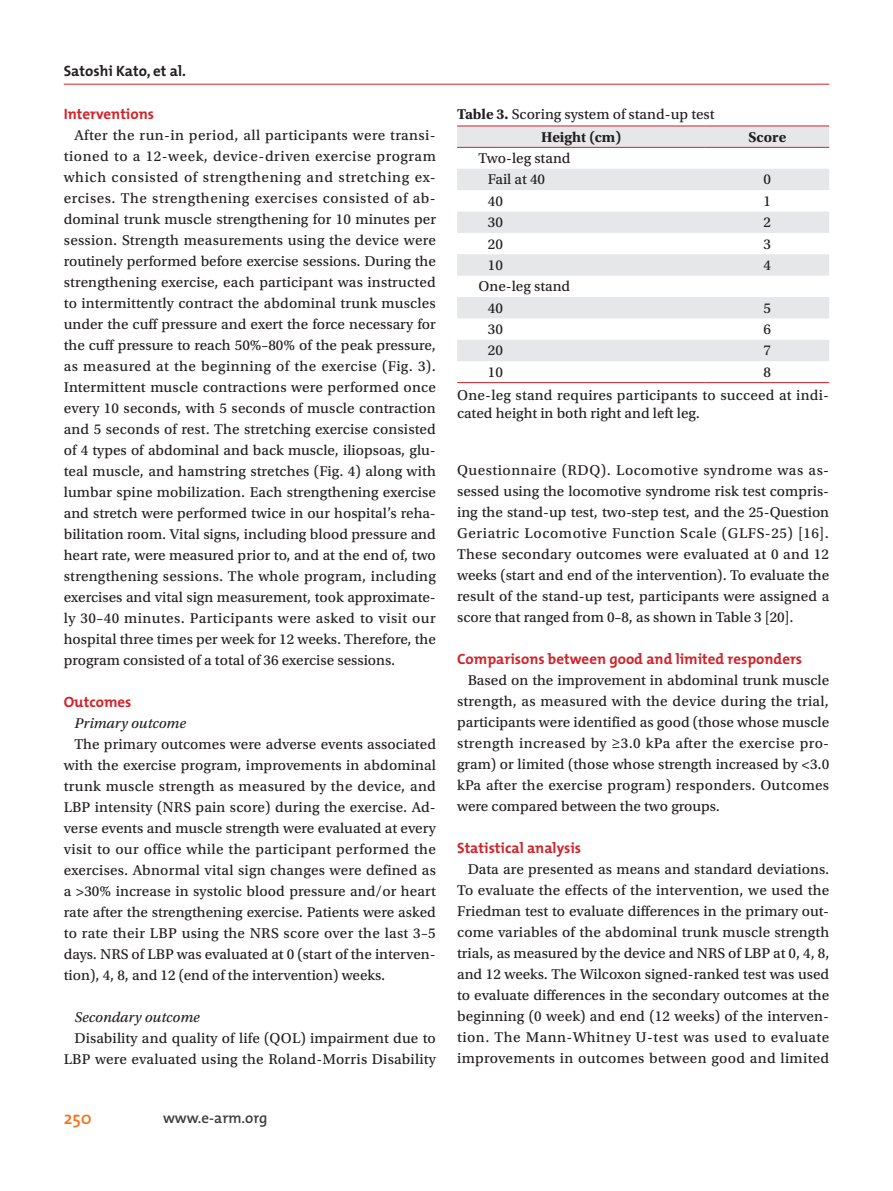
<style>
.page{position:relative;width:893px;height:1191px;background:#fff}
.page>*{position:absolute;margin:0;border:0;box-sizing:border-box;transform-origin:0 0}
.t1{font:600 18px "The Mix";color:#f47321}
.바탕글{font:15px/21px "Utopia Std Capt";letter-spacing:.005em;color:#231f20;text-align:justify}
.표{font:15px/18px "Utopia Std Capt";color:#231f20}
._1{font:700 15px "The Mix";color:#d1232a}
._1__제목{font:15px "Utopia Std Capt It";color:#231f20}
.t2{font:700 15px "The Mix";color:#231f20}
.표1라인{font:700 15px "Utopia Std";color:#231f20}
.t3{font:600 15px "The Mix";color:#3e3e3f}
.s1{font-family:"Utopia Std";font-weight:700}
</style>
<div class="page">
<hr style="left:64px;top:84px;width:765px;height:1px;background:#d1232a">
<svg style="left:457px;top:127px;width:372px;height:234px;fill:#e6e7e9"></svg>
<hr style="left:457px;top:126px;width:248px;height:1px;background:#d1232a">
<hr style="left:705px;top:126px;width:124px;height:1px;background:#d1232a">
<hr style="left:457px;top:147px;width:248px;height:1px;background:#d1232a">
<hr style="left:705px;top:147px;width:124px;height:1px;background:#d1232a">
<hr style="left:457px;top:382px;width:248px;height:1px;background:#d1232a">
<hr style="left:705px;top:382px;width:124px;height:1px;background:#d1232a">
<p class="t2" style="left:64px;top:59px;width:124px">Satoshi Kato, et al.</p>
<p class="_1" style="left:64px;top:101px;width:92px">Interventions</p>
<p class="바탕글" style="left:64px;top:125px;width:374px;text-indent:11px">After the run-in period, all participants were transi&shy;tioned to a 12-week, device-driven exercise program which consisted of strengthening and stretching ex&shy;ercises. The strengthening exercises consisted of ab&shy;dominal trunk muscle strengthening for 10 minutes per session. Strength measurements using the device were routinely performed before exercise sessions. During the strengthening exercise, each participant was instructed to intermittently contract the abdominal trunk muscles under the cuff pressure and exert the force necessary for the cuff pressure to reach 50%–80% of the peak pressure, as measured at the beginning of the exercise (Fig. 3).<br>Intermittent muscle contractions were performed once every 10 seconds, with 5 seconds of muscle contraction and 5 seconds of rest. The stretching exercise consisted of 4 types of abdominal and back muscle, iliopsoas, glu&shy;teal muscle, and hamstring stretches (Fig. 4) along with lumbar spine mobilization. Each strengthening exercise and stretch were performed twice in our hospital’s reha&shy;bilitation room. Vital signs, including blood pressure and heart rate, were measured prior to, and at the end of, two strengthening sessions. The whole program, including exercises and vital sign measurement, took approximate&shy;ly 30–40 minutes. Participants were asked to visit our hospital three times per week for 12 weeks. Therefore, the program consisted of a total of 36 exercise sessions.</p>
<p class="_1" style="left:64px;top:689px;width:69px">Outcomes</p>
<p class="_1__제목" style="left:74px;top:715px;width:113px">Primary outcome</p>
<p class="바탕글" style="left:64px;top:734px;width:374px;text-indent:11px">The primary outcomes were adverse events associated with the exercise program, improvements in abdominal trunk muscle strength as measured by the device, and LBP intensity (NRS pain score) during the exercise. Ad&shy;verse events and muscle strength were evaluated at every visit to our office while the participant performed the exercises. Abnormal vital sign changes were defined as a &gt;30% increase in systolic blood pressure and/or heart rate after the strengthening exercise. Patients were asked to rate their LBP using the NRS score over the last 3–5 days. NRS of LBP was evaluated at 0 (start of the interven&shy;tion), 4, 8, and 12 (end of the intervention) weeks.</p>
<p class="_1__제목" style="left:74px;top:1009px;width:127px">Secondary outcome</p>
<p class="바탕글" style="left:64px;top:1028px;width:374px;text-align:right">Disability and quality of life (QOL) impairment due to<br>LBP were evaluated using the Roland-Morris Disability</p>
<p class="t1" style="left:64px;top:1102px;width:29px">250</p>
<p class="t3" style="left:163px;top:1105px;width:106px">www.e-arm.org</p>
<p class="표" style="left:457px;top:105px;width:259px"><span class="s1">Table 3.</span> Scoring system of stand-up test</p>
<p class="표1라인" style="left:541px;top:128px;width:82px">Height (cm)</p>
<p class="표1라인" style="left:748px;top:128px;width:39px">Score</p>
<p class="표" style="left:478px;top:149px;width:94px">Two-leg stand</p>
<p class="표" style="left:488px;top:171px;width:59px">Fail at 40</p>
<p class="표" style="left:764px;top:171px;width:9px">0</p>
<p class="표" style="left:488px;top:192px;width:17px">40</p>
<p class="표" style="left:764px;top:192px;width:9px">1</p>
<p class="표" style="left:488px;top:214px;width:17px">30</p>
<p class="표" style="left:764px;top:214px;width:9px">2</p>
<p class="표" style="left:488px;top:235px;width:17px">20</p>
<p class="표" style="left:764px;top:235px;width:9px">3</p>
<p class="표" style="left:488px;top:256px;width:17px">10</p>
<p class="표" style="left:764px;top:256px;width:9px">4</p>
<p class="표" style="left:478px;top:278px;width:93px">One-leg stand</p>
<p class="표" style="left:488px;top:299px;width:17px">40</p>
<p class="표" style="left:764px;top:299px;width:9px">5</p>
<p class="표" style="left:488px;top:320px;width:17px">30</p>
<p class="표" style="left:764px;top:320px;width:9px">6</p>
<p class="표" style="left:488px;top:342px;width:17px">20</p>
<p class="표" style="left:764px;top:342px;width:9px">7</p>
<p class="표" style="left:488px;top:363px;width:17px">10</p>
<p class="표" style="left:764px;top:363px;width:9px">8</p>
<p class="표" style="left:457px;top:386px;width:374px">One-leg stand requires participants to succeed at indi&shy;cated height in both right and left leg.</p>
<p class="바탕글" style="left:457px;top:460px;width:374px">Questionnaire (RDQ). Locomotive syndrome was as&shy;sessed using the locomotive syndrome risk test compris&shy;ing the stand-up test, two-step test, and the 25-Question Geriatric Locomotive Function Scale (GLFS-25) [16].<br>These secondary outcomes were evaluated at 0 and 12 weeks (start and end of the intervention). To evaluate the result of the stand-up test, participants were assigned a score that ranged from 0–8, as shown in Table 3 [20].</p>
<p class="_1" style="left:457px;top:647px;width:347px">Comparisons between good and limited responders</p>
<p class="바탕글" style="left:457px;top:670px;width:374px;text-indent:11px">Based on the improvement in abdominal trunk muscle strength, as measured with the device during the trial, participants were identified as good (those whose muscle strength increased by ≥3.0 kPa after the exercise pro&shy;gram) or limited (those whose strength increased by &lt;3.0 kPa after the exercise program) responders. Outcomes were compared between the two groups.</p>
<p class="_1" style="left:457px;top:836px;width:126px">Statistical analysis</p>
<p class="바탕글" style="left:457px;top:859px;width:374px;text-indent:11px">Data are presented as means and standard deviations.<br>To evaluate the effects of the intervention, we used the Friedman test to evaluate differences in the primary out&shy;come variables of the abdominal trunk muscle strength trials, as measured by the device and NRS of LBP at 0, 4, 8, and 12 weeks. The Wilcoxon signed-ranked test was used to evaluate differences in the secondary outcomes at the beginning (0 week) and end (12 weeks) of the interven&shy;tion. The Mann-Whitney U-test was used to evaluate improvements in outcomes between good and limited</p>
</div>
